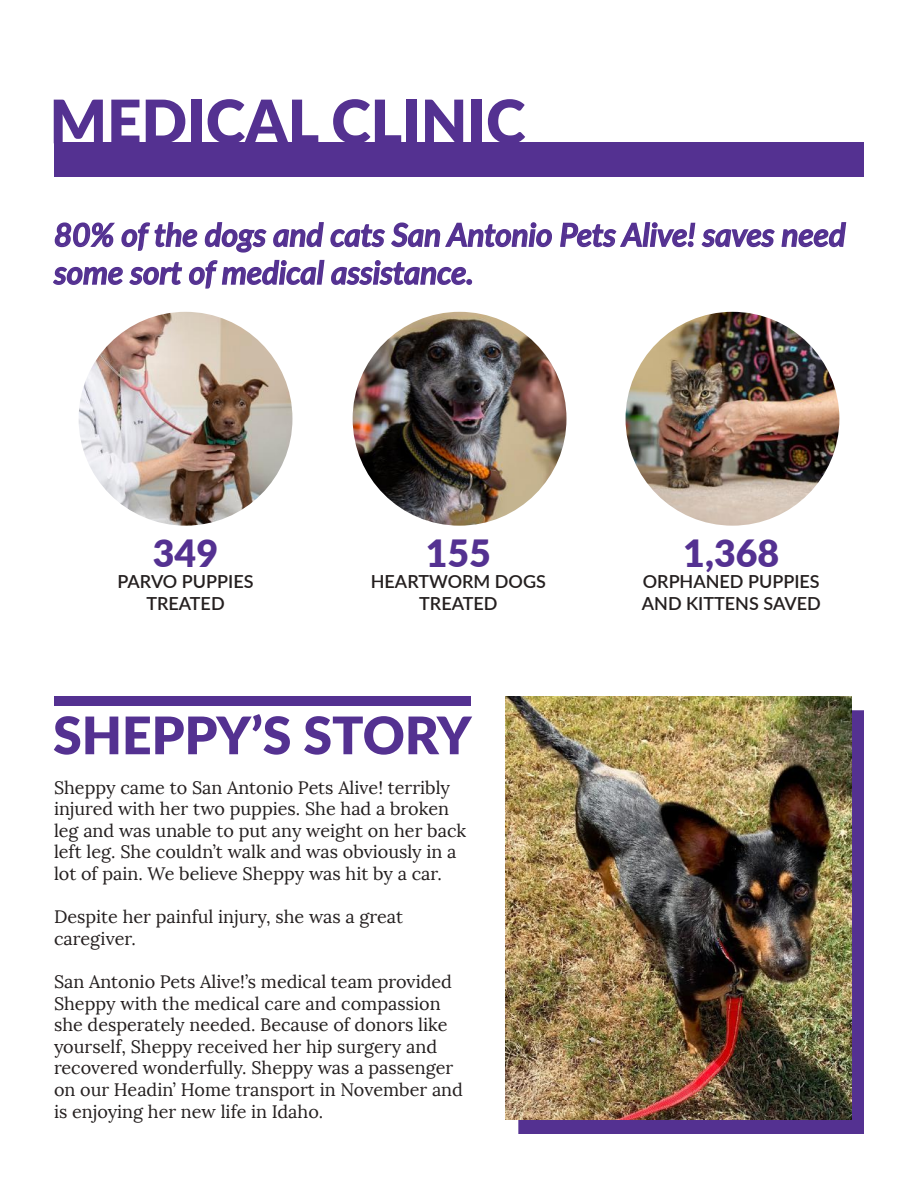
<style>
.page{position:relative;width:918px;height:1188px;background:#fff}
.page>*{position:absolute;margin:0;border:0;box-sizing:border-box;transform-origin:0 0}
.t1{font:900 60px "Lato";color:#543191}
.t2{font:900 37.5px "Lato";color:#543191}
.t3{font:italic 600 31.5px/37.8px "Lato";color:#543191}
.t4{font:18px/21.6px "Lora";color:#241f1f}
.t5{font:600 18px/21.6px "Lato";color:#241f1f;text-align:center}
</style>
<div class="page">
<div style="left:54px;top:142px;width:810px;height:35px;background:#543191"></div>
<svg style="left:560px;top:222px;width:287px;height:26px"></svg>
<svg style="left:53px;top:222px;width:499px;height:67px"></svg>
<img style="left:79px;top:312px;width:213px;height:214px;border-radius:107px">
<img style="left:353px;top:312px;width:213px;height:214px;border-radius:107px">
<img style="left:626px;top:312px;width:213px;height:214px;border-radius:107px">
<div style="left:54px;top:696px;width:417px;height:9px;background:#543191"></div>
<div style="left:518px;top:710px;width:346px;height:424px;background:#543191"></div>
<img style="left:505px;top:696px;width:346px;height:424px">
<svg style="left:54px;top:714px;width:418px;height:41px"></svg>
<h1 class="t1" style="left:50px;top:76px;width:477px">MEDICAL CLINIC</h1>
<h3 class="t3" style="left:54px;top:214px;width:793px">80% of the dogs and cats San Antonio Pets Alive! saves need some sort of medical assistance.</h3>
<h2 class="t2" style="left:153px;top:525px;width:67px">349</h2>
<p class="t5" style="left:117px;top:570px;width:138px">PARVO PUPPIES<br>TREATED</p>
<h2 class="t2" style="left:426px;top:525px;width:67px">155</h2>
<p class="t5" style="left:371px;top:570px;width:177px">HEARTWORM DOGS<br>TREATED</p>
<p class="t4" style="left:54px;top:776px;width:414px">Sheppy came to San Antonio Pets Alive! terribly injured with her two puppies. She had a broken leg and was unable to put any weight on her back left leg. She couldn’t walk and was obviously in a lot of pain. We believe Sheppy was hit by a car.</p>
<p class="t4" style="left:54px;top:906px;width:351px">Despite her painful injury, she was a great caregiver.</p>
<p class="t4" style="left:54px;top:971px;width:410px">San Antonio Pets Alive!’s medical team provided Sheppy with the medical care and compassion she desperately needed. Because of donors like yourself, Sheppy received her hip surgery and recovered wonderfully. Sheppy was a passenger on our Headin’ Home transport in November and is enjoying her new life in Idaho.</p>
<h2 class="t2" style="left:683px;top:525px;width:97px">1,368</h2>
<p class="t5" style="left:642px;top:570px;width:180px;text-align:left">ORPHANED PUPPIES<br>AND KITTENS SAVED</p>
</div>
